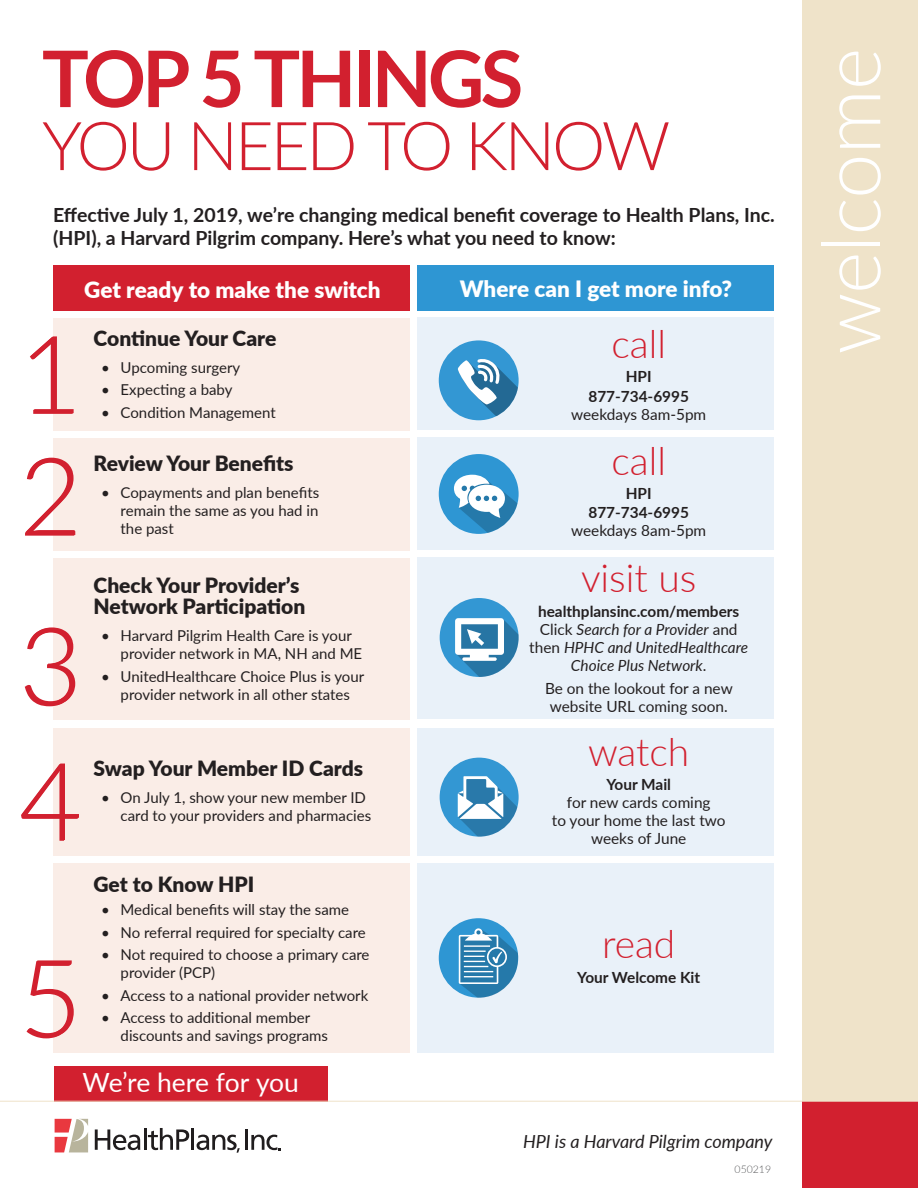
<style>
.page{position:relative;width:918px;height:1188px;background:#fff}
.page>*{position:absolute;margin:0;border:0;box-sizing:border-box;transform-origin:0 0}
.t1{font:300 108px "Lato";color:#d2202f}
.Bar_Heading{font:300 81px "Lato";letter-spacing:-.01em;color:#fff}
.t2{font:700 78px "Lato";letter-spacing:-.05em;color:#d2202f}
.t3{font:300 67.5px "Lato";letter-spacing:-.05em;color:#d2202f}
.Header_3{font:300 39px "Lato";color:#d2202f}
.Closing{font:26.4px "Lato";letter-spacing:-.01em;color:#fff}
.HPHC_slogan{font:900 22.5px "Lato";color:#fff}
.Header_2{font:900 21px/21px "Lato";color:#231f20}
.Body{font:700 19.5px/22.5px "Lato";color:#231f20}
.HPHC_slogan-2{font:italic 18px "Lato";color:#231f20}
.t4{font:15.3px/18px "Lato";color:#231f20;text-align:center}
.t5{font:700 15.3px/19.5px "Lato";color:#231f20;text-align:center}
.t6{font:italic 15.3px/18px "Lato";color:#231f20;text-align:center}
.t7{font:15px/18px "Lato";color:#231f20}
.t8{font:300 10.5px "Lato";color:#57585a}
.s1{font-style:normal}
</style>
<div class="page">
<div style="left:803px;top:0;width:115px;height:1188px;background:#efe3c9"></div>
<svg style="left:55px;top:1119px;width:33px;height:33px"></svg>
<svg style="left:95px;top:1129px;width:45px;height:21px"></svg>
<hr style="left:144px;top:1128px;width:2px;height:22px;background:#201d1e">
<svg style="left:148px;top:1128px;width:41px;height:22px"></svg>
<hr style="left:191px;top:1128px;width:3px;height:22px;background:#201d1e">
<svg style="left:197px;top:1135px;width:43px;height:18px"></svg>
<hr style="left:245px;top:1129px;width:3px;height:21px;background:#201d1e">
<svg style="left:251px;top:1135px;width:30px;height:16px"></svg>
<div style="left:54px;top:1066px;width:274px;height:36px;background:#d2202f"></div>
<div style="left:803px;top:1102px;width:115px;height:86px;background:#d2202f"></div>
<hr style="left:0;top:1101px;width:918px;height:1px;background:#efe3c9">
<div style="left:53px;top:266px;width:357px;height:45px;background:#d2202f"></div>
<div style="left:53px;top:318px;width:357px;height:112px;background:#faede7"></div>
<div style="left:53px;top:438px;width:357px;height:113px;background:#faede7"></div>
<div style="left:53px;top:558px;width:357px;height:162px;background:#faede7"></div>
<div style="left:53px;top:728px;width:357px;height:128px;background:#faede7"></div>
<div style="left:53px;top:864px;width:357px;height:189px;background:#faede7"></div>
<div style="left:418px;top:265px;width:356px;height:46px;background:#2e96d3"></div>
<div style="left:418px;top:317px;width:356px;height:113px;background:#e9f1f9"></div>
<div style="left:418px;top:438px;width:356px;height:112px;background:#e9f1f9"></div>
<div style="left:418px;top:557px;width:356px;height:162px;background:#e9f1f9"></div>
<div style="left:418px;top:728px;width:356px;height:128px;background:#e9f1f9"></div>
<div style="left:418px;top:863px;width:356px;height:190px;background:#e9f1f9"></div>
<div style="left:439px;top:340px;width:80px;height:80px;background:#3397d3;border-radius:50%"></div>
<svg style="left:458px;top:358px;width:61px;height:62px"></svg>
<div style="left:440px;top:598px;width:79px;height:79px;background:#3397d3;border-radius:50%"></div>
<svg style="left:455px;top:618px;width:64px;height:59px"></svg>
<div style="left:439px;top:454px;width:80px;height:80px;background:#2e96d3;border-radius:50%"></div>
<svg style="left:454px;top:475px;width:63px;height:58px"></svg>
<div style="left:440px;top:758px;width:79px;height:79px;background:#3397d3;border-radius:50%"></div>
<svg style="left:458px;top:776px;width:61px;height:61px"></svg>
<div style="left:439px;top:918px;width:79px;height:80px;background:#2e96d3;border-radius:50%"></div>
<svg style="left:459px;top:928px;width:59px;height:70px"></svg>
<p class="t2" style="left:42px;top:21px;width:483px">TOP 5 THINGS</p>
<p class="t3" style="left:42px;top:99px;width:630px">YOU NEED TO KNOW</p>
<p class="Body" style="left:53px;top:203px;width:723px">Effective July 1, 2019, we’re changing medical benefit coverage to Health Plans, Inc. (HPI), a Harvard Pilgrim company. Here’s what you need to know:</p>
<p class="HPHC_slogan" style="left:84px;top:272px;width:298px">Get ready to make the switch</p>
<p class="HPHC_slogan" style="left:460px;top:272px;width:274px">Where can I get more info?</p>
<p class="t1" style="left:20px;top:299px;width:64px">1</p>
<p class="t1" style="left:20px;top:421px;width:64px">2</p>
<p class="t1" style="left:20px;top:591px;width:64px">3</p>
<p class="Header_2" style="left:94px;top:327px;width:184px">Continue Your Care</p>
<p class="t7" style="left:101px;top:358px;width:141px">• Upcoming surgery</p>
<p class="t7" style="left:101px;top:380px;width:133px">• Expecting a baby</p>
<p class="t7" style="left:101px;top:403px;width:176px">• Condition Management</p>
<p class="Header_2" style="left:94px;top:452px;width:201px">Review Your Benefits</p>
<p class="t7" style="left:121px;top:483px;width:200px;text-align:justify;text-indent:-20px">• Copayments and plan benefits remain the same as you had in the past</p>
<p class="Header_2" style="left:94px;top:574px;width:213px">Check Your Provider’s<br>Network Participation</p>
<p class="t7" style="left:121px;top:626px;width:243px;text-indent:-20px">• Harvard Pilgrim Health Care is your provider network in MA, NH and ME</p>
<p class="t7" style="left:101px;top:667px;width:265px;text-align:center">• UnitedHealthcare Choice Plus is your provider network in all other states</p>
<p class="Header_3" style="left:611px;top:317px;width:56px">call</p>
<p class="t5" style="left:588px;top:367px;width:102px">HPI<br>877-734-6995</p>
<p class="t4" style="left:571px;top:405px;width:137px">weekdays 8am-5pm</p>
<p class="Header_3" style="left:611px;top:434px;width:56px">call</p>
<p class="t5" style="left:588px;top:483px;width:102px">HPI<br>877-734-6995</p>
<p class="t4" style="left:571px;top:521px;width:137px">weekdays 8am-5pm</p>
<p class="Header_3" style="left:581px;top:551px;width:117px">visit us</p>
<p class="t5" style="left:538px;top:601px;width:203px">healthplansinc.com/members</p>
<p class="t6" style="left:529px;top:620px;width:220px"><span class="s1">Click</span> Search for a Provider <span class="s1">and then</span> HPHC and UnitedHealthcare<br>Choice Plus Network<span class="s1">.</span></p>
<p class="t4" style="left:545px;top:679px;width:189px">Be on the lookout for a new website URL coming soon.</p>
<p class="t1" style="left:20px;top:726px;width:64px">4</p>
<p class="t1" style="left:20px;top:923px;width:64px">5</p>
<p class="Header_2" style="left:94px;top:757px;width:271px">Swap Your Member ID Cards</p>
<p class="t7" style="left:121px;top:788px;width:252px;text-indent:-20px">• On July 1, show your new member ID card to your providers and pharmacies</p>
<p class="Header_2" style="left:94px;top:873px;width:162px">Get to Know HPI</p>
<p class="t7" style="left:101px;top:900px;width:249px">• Medical benefits will stay the same</p>
<p class="t7" style="left:101px;top:923px;width:266px">• No referral required for specialty care</p>
<p class="t7" style="left:121px;top:945px;width:250px;text-indent:-20px">• Not required to choose a primary care provider (PCP)</p>
<p class="t7" style="left:101px;top:986px;width:269px">• Access to a national provider network</p>
<p class="t7" style="left:121px;top:1008px;width:209px;text-indent:-20px">• Access to additional member discounts and savings programs</p>
<p class="Closing" style="left:83px;top:1064px;width:218px">We’re here for you</p>
<p class="Header_3" style="left:588px;top:725px;width:103px">watch</p>
<p class="t5" style="left:606px;top:774px;width:66px">Your Mail</p>
<p class="t4" style="left:552px;top:793px;width:175px">for new cards coming<br>to your home the last two weeks of June</p>
<p class="Header_3" style="left:602px;top:917px;width:75px">read</p>
<p class="t5" style="left:577px;top:967px;width:125px">Your Welcome Kit</p>
<p class="HPHC_slogan-2" style="left:523px;top:1129px;width:251px">HPI is a Harvard Pilgrim company</p>
<p class="t8" style="left:735px;top:1162px;width:38px">050219</p>
<p class="Bar_Heading" style="left:795px;top:355px;width:308px;rotate:-90deg">welcome</p>
</div>
